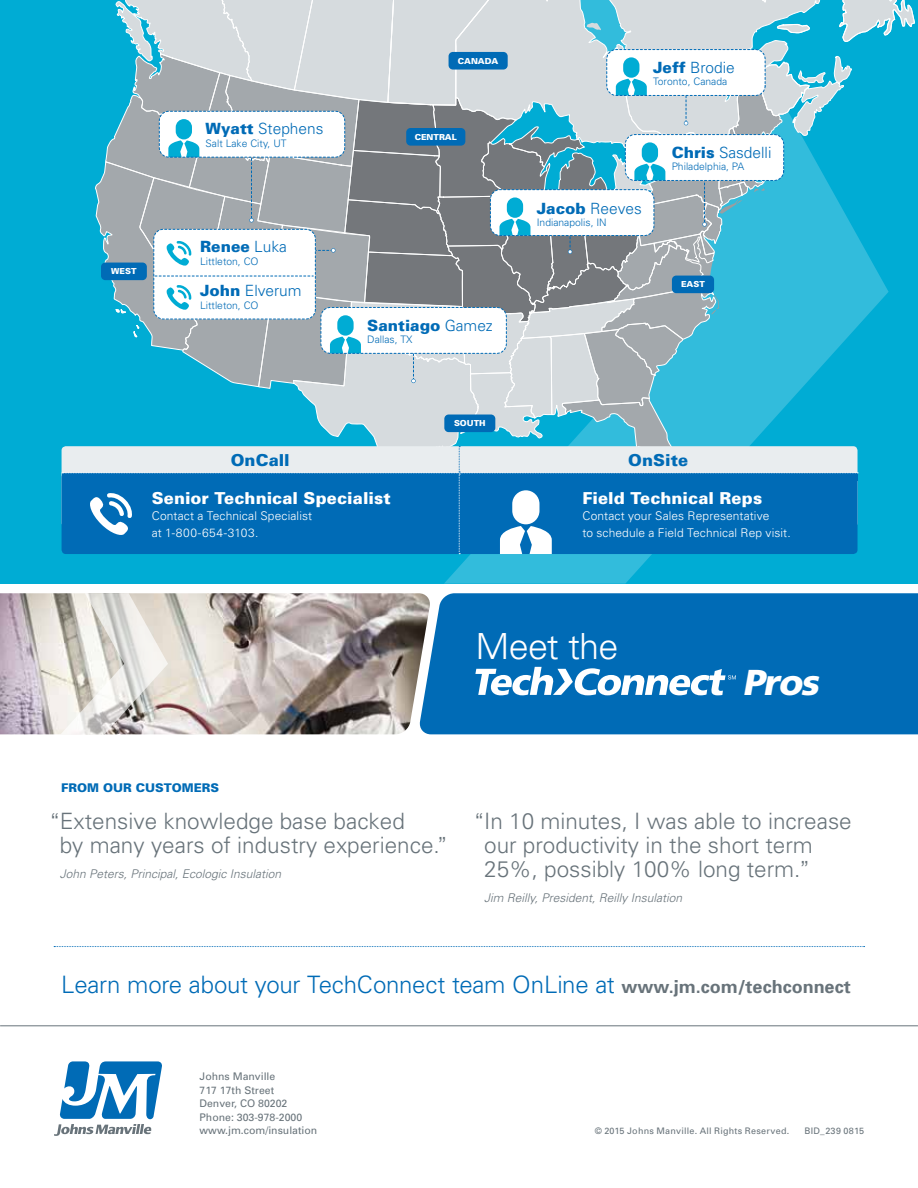
<style>
.page{position:relative;width:918px;height:1188px;background:#fff}
.page>*{position:absolute;margin:0;border:0;box-sizing:border-box;transform-origin:0 0}
.t1{font:300 36px "Univers";letter-spacing:-.025em;color:#fff}
.t2{font:italic 900 36px "Frutiger";color:#fff}
.t3{font:300 24px "Univers";letter-spacing:-.01em;color:#006bb6}
.t4{font:300 22.5px/24px "Univers";color:#68737a}
.t5{font:900 16.5px "Univers";letter-spacing:.005em;color:#fff}
.t6{font:900 16.5px "Univers";letter-spacing:.005em;color:#006bb6}
.t7{font:300 15.45px "Univers";color:#006bb6}
.t8{font:900 15.45px "Univers";color:#006bb6}
.t9{font:300 12px/16.5px "Univers";letter-spacing:.01em;color:#fff}
.t10{font:italic 300 12px "Univers";color:#68737a}
.t11{font:900 12px "Univers";color:#006bb6}
.t12{font:10.5px/13.5px "Univers";color:#68737a}
.t13{font:300 10.35px "Univers";color:#006bb6}
.t14{font:9px "Univers";letter-spacing:.025em;color:#68737a}
.t15{font:900 8.25px "Univers";color:#fff}
.s1{font-weight:900}
.s2{font-weight:300}
.s3{font-family:"Helvetica Neue LT Std"}
.s4{font-weight:700;font-size:18px;color:#68737a}
</style>
<div class="page">
<div style="left:0;top:0;width:918px;height:584px;background:#00acd4"></div>
<svg style="left:444px;top:554px;width:208px;height:30px;background:#2bb9da"></svg>
<img style="left:0;top:593px;width:419px;height:141px">
<div style="left:419px;top:593px;width:499px;height:141px;background:#006bb6"></div>
<hr style="left:0;top:1026px;width:918px;height:1px;background:#68737a">
<svg style="left:54px;top:1061px;width:108px;height:75px"></svg>
<svg style="left:61px;top:593px;width:107px;height:141px"></svg>
<svg style="left:475px;top:667px;width:261px;height:28px"></svg>
<svg style="left:54px;top:946px;width:811px;height:1px"></svg>
<svg style="left:62px;top:0;width:853px;height:554px"></svg>
<p class="t15" style="left:111px;top:266px;width:27px">WEST</p>
<p class="t7" style="left:206px;top:120px;width:119px"><span class="s1">Wyatt</span> Stephens</p>
<p class="t13" style="left:206px;top:137px;width:82px">Salt Lake City, UT</p>
<p class="t8" style="left:200px;top:237px;width:88px">Renee <span class="s2">Luka</span></p>
<p class="t13" style="left:200px;top:255px;width:60px">Littleton, CO</p>
<p class="t7" style="left:200px;top:282px;width:103px"><span class="s1">John</span> Elverum</p>
<p class="t13" style="left:200px;top:299px;width:60px">Littleton, CO</p>
<p class="t15" style="left:458px;top:56px;width:42px">CANADA</p>
<p class="t15" style="left:415px;top:132px;width:44px">CENTRAL</p>
<p class="t8" style="left:367px;top:315px;width:127px">Santiago <span class="s2">Gamez</span></p>
<p class="t13" style="left:367px;top:333px;width:47px">Dallas, TX</p>
<p class="t7" style="left:653px;top:58px;width:83px"><span class="s1">Jeff</span> Brodie</p>
<p class="t13" style="left:653px;top:75px;width:76px">Toronto, Canada</p>
<p class="t7" style="left:537px;top:199px;width:107px"><span class="s1">Jacob</span> Reeves</p>
<p class="t13" style="left:537px;top:216px;width:72px">Indianapolis, IN</p>
<p class="t7" style="left:672px;top:143px;width:101px"><span class="s1">Chris</span> Sasdelli</p>
<p class="t13" style="left:672px;top:160px;width:74px">Philadelphia, PA</p>
<p class="t15" style="left:681px;top:279px;width:25px">EAST</p>
<p class="t15" style="left:454px;top:418px;width:33px">SOUTH</p>
<p class="t6" style="left:231px;top:450px;width:61px">OnCall</p>
<p class="t6" style="left:628px;top:450px;width:61px">OnSite</p>
<p class="t5" style="left:152px;top:488px;width:241px">Senior Technical Specialist</p>
<p class="t9" style="left:152px;top:507px;width:162px">Contact a Technical Specialist at 1-800-654-3103.</p>
<p class="t5" style="left:583px;top:488px;width:181px">Field Technical Reps</p>
<p class="t9" style="left:583px;top:507px;width:210px">Contact your Sales Representative<br>to schedule a Field Technical Rep visit.</p>
<h1 class="t1" style="left:475px;top:624px;width:144px">Meet the</h1>
<h1 class="t2" style="left:742px;top:661px;width:85px">Pros</h1>
<p class="t11" style="left:61px;top:780px;width:159px">FROM OUR CUSTOMERS</p>
<p class="t4" style="left:60px;top:809px;width:388px;text-indent:-9px"><span class="s3">“</span>Extensive knowledge base backed<br>by many years of industry experience.<span class="s3">”</span></p>
<p class="t10" style="left:60px;top:867px;width:223px">John Peters, Principal, Ecologic Insulation</p>
<p class="t4" style="left:484px;top:809px;width:369px;text-indent:-9px"><span class="s3">“</span>In 10 minutes, I was able to increase our productivity in the short term<br>25%, possibly 100% long term.<span class="s3">”</span></p>
<p class="t10" style="left:484px;top:891px;width:200px">Jim Reilly, President, Reilly Insulation</p>
<p class="t3" style="left:61px;top:970px;width:791px">Learn more about your TechConnect team OnLine at <span class="s4">www.jm.com/techconnect</span></p>
<p class="t12" style="left:200px;top:1070px;width:119px">Johns Manville<br>717 17th Street<br>Denver, CO 80202<br>Phone: 303-978-2000 www.jm.com/insulation</p>
<p class="t14" style="left:595px;top:1125px;width:196px">© 2015 Johns Manville. All Rights Reserved.</p>
<p class="t14" style="left:804px;top:1125px;width:61px">BID_239 0815</p>
</div>
